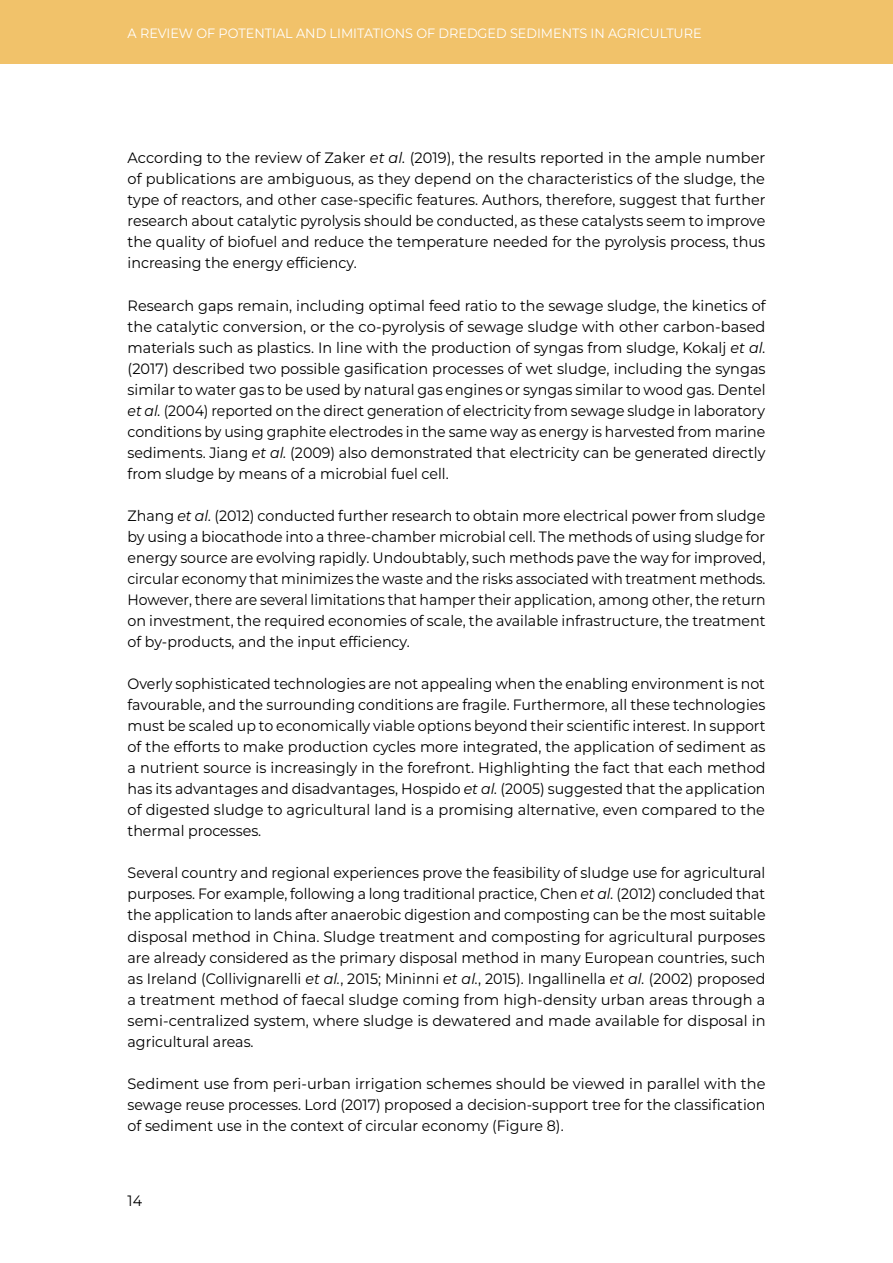
<style>
.page{position:relative;width:893px;height:1263px;background:#fff}
.page>*{position:absolute;margin:0;border:0;box-sizing:border-box;transform-origin:0 0}
.t1{font:100 15px/21px "Montserrat";color:#000;text-align:justify;scale:.95 1}
.t2{font:100 15px/21px "Montserrat";color:#000;text-align:justify;scale:.96 1}
.t3{font:100 15px/21px "Montserrat";color:#000;text-align:justify}
.t4{font:100 13.5px "Montserrat";color:#fff;scale:.95 1}
.s1{font-style:italic}
</style>
<div class="page">
<div style="left:0;top:0;width:893px;height:64px;background:#f1c26a"></div>
<p class="t4" style="left:128px;top:25px;width:606px">A REVIEW OF POTENTIAL AND LIMITATIONS OF DREDGED SEDIMENTS IN AGRICULTURE</p>
<p class="t3" style="left:128px;top:147px;width:639px">According to the review of Zaker <span class="s1">et al.</span> (2019), the results reported in the ample number of publications are ambiguous, as they depend on the characteristics of the sludge, the type of reactors, and other case-specific features. Authors, therefore, suggest that further research about catalytic pyrolysis should be conducted, as these catalysts seem to improve the quality of biofuel and reduce the temperature needed for the pyrolysis process, thus increasing the energy efficiency.</p>
<p class="t2" style="left:128px;top:294px;width:666px">Research gaps remain, including optimal feed ratio to the sewage sludge, the kinetics of the catalytic conversion, or the co-pyrolysis of sewage sludge with other carbon-based materials such as plastics. In line with the production of syngas from sludge, Kokalj <span class="s1">et al. </span>(2017) described two possible gasification processes of wet sludge, including the syngas similar to water gas to be used by natural gas engines or syngas similar to wood gas. Dentel <span class="s1">et al.</span> (2004) reported on the direct generation of electricity from sewage sludge in laboratory conditions by using graphite electrodes in the same way as energy is harvested from marine sediments. Jiang <span class="s1">et al.</span> (2009) also demonstrated that electricity can be generated directly from sludge by means of a microbial fuel cell.</p>
<p class="t1" style="left:128px;top:505px;width:673px">Zhang <span class="s1">et al.</span> (2012) conducted further research to obtain more electrical power from sludge by using a biocathode into a three-chamber microbial cell. The methods of using sludge for energy source are evolving rapidly. Undoubtably, such methods pave the way for improved, circular economy that minimizes the waste and the risks associated with treatment methods.<br>However, there are several limitations that hamper their application, among other, the return on investment, the required economies of scale, the available infrastructure, the treatment of by-products, and the input efficiency.</p>
<p class="t1" style="left:128px;top:673px;width:673px">Overly sophisticated technologies are not appealing when the enabling environment is not favourable, and the surrounding conditions are fragile. Furthermore, all these technologies must be scaled up to economically viable options beyond their scientific interest. In support of the efforts to make production cycles more integrated, the application of sediment as a nutrient source is increasingly in the forefront. Highlighting the fact that each method has its advantages and disadvantages, Hospido <span class="s1">et al.</span> (2005) suggested that the application of digested sludge to agricultural land is a promising alternative, even compared to the thermal processes.</p>
<p class="t1" style="left:128px;top:862px;width:673px">Several country and regional experiences prove the feasibility of sludge use for agricultural purposes. For example, following a long traditional practice, Chen <span class="s1">et al.</span> (2012) concluded that the application to lands after anaerobic digestion and composting can be the most suitable disposal method in China. Sludge treatment and composting for agricultural purposes are already considered as the primary disposal method in many European countries, such as Ireland (Collivignarelli <span class="s1">et al.</span>, 2015; Mininni <span class="s1">et al.</span>, 2015). Ingallinella <span class="s1">et al.</span> (2002) proposed a treatment method of faecal sludge coming from high-density urban areas through a semi-centralized system, where sludge is dewatered and made available for disposal in agricultural areas.</p>
<p class="t3" style="left:128px;top:1072px;width:639px">Sediment use from peri-urban irrigation schemes should be viewed in parallel with the sewage reuse processes. Lord (2017) proposed a decision-support tree for the classification of sediment use in the context of circular economy (Figure 8).</p>
<p class="t1" style="left:128px;top:1190px;width:17px">14</p>
</div>
